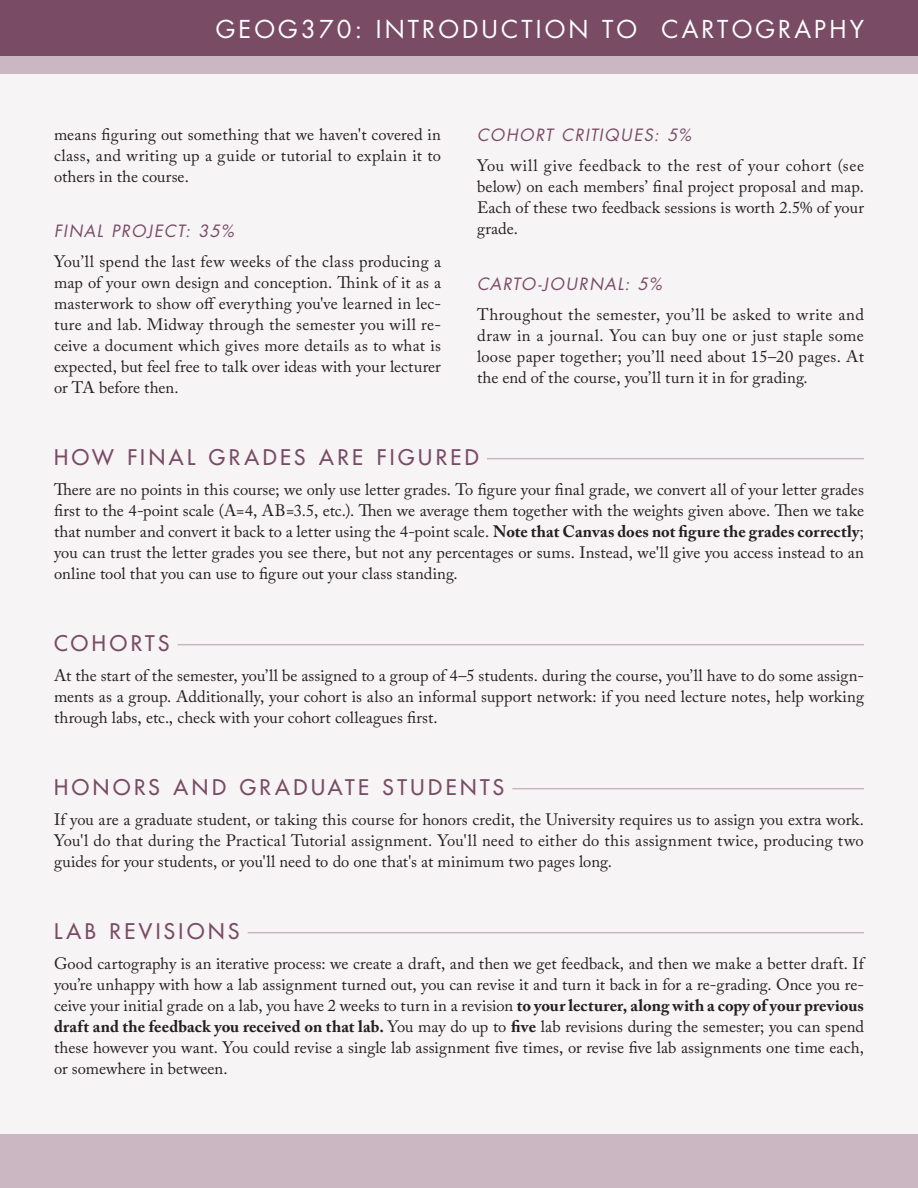
<style>
.page{position:relative;width:918px;height:1188px;background:#fff}
.page>*{position:absolute;margin:0;border:0;box-sizing:border-box;transform-origin:0 0}
.t1{font:24px "Futura Std";letter-spacing:.13em;color:#fff}
.Greater_Header{font:500 21px "Futura Std";letter-spacing:.17em;color:#794b65}
.Main_Body_Text{font:16.5px/21px "Adobe Caslon Pro";letter-spacing:.005em;color:#231f20;text-align:justify}
.Lesser_Header{font:italic 16.5px "Futura Std";letter-spacing:.085em;color:#794b65}
.s1{font-weight:700}
</style>
<div class="page">
<div style="left:0;top:1134px;width:918px;height:54px;background:#cab7c1"></div>
<div style="left:0;top:0;width:918px;height:1134px;background:#f7f4f5"></div>
<div style="left:0;top:56px;width:918px;height:18px;background:#cab7c1"></div>
<div style="left:0;top:0;width:918px;height:56px;background:#794b65"></div>
<hr style="left:54px;top:458px;width:810px;height:1px;background:#cab7c1">
<hr style="left:54px;top:457px;width:433px;height:3px;background:#f7f4f5">
<hr style="left:54px;top:644px;width:810px;height:1px;background:#cab7c1">
<hr style="left:54px;top:643px;width:124px;height:3px;background:#f7f4f5">
<hr style="left:54px;top:788px;width:810px;height:1px;background:#cab7c1">
<hr style="left:54px;top:787px;width:458px;height:3px;background:#f7f4f5">
<hr style="left:54px;top:932px;width:810px;height:1px;background:#cab7c1">
<hr style="left:54px;top:931px;width:194px;height:3px;background:#f7f4f5">
<p class="t1" style="left:216px;top:14px;width:650px">GEOG370: INTRODUCTION TO CARTOGRAPHY</p>
<p class="Main_Body_Text" style="left:54px;top:124px;width:389px">means figuring out something that we haven't covered in class, and writing up a guide or tutorial to explain it to others in the course.</p>
<p class="Lesser_Header" style="left:54px;top:221px;width:181px">FINAL PROJECT: 35%</p>
<p class="Main_Body_Text" style="left:54px;top:251px;width:389px">You’ll spend the last few weeks of the class producing a map of your own design and conception. Think of it as a masterwork to show off everything you've learned in lec&shy;ture and lab. Midway through the semester you will re&shy;ceive a document which gives more details as to what is expected, but feel free to talk over ideas with your lecturer or TA before then.</p>
<p class="Lesser_Header" style="left:477px;top:125px;width:216px">COHORT CRITIQUES: 5%</p>
<p class="Main_Body_Text" style="left:477px;top:155px;width:389px">You will give feedback to the rest of your cohort (see below) on each members’ final project proposal and map.<br>Each of these two feedback sessions is worth 2.5% of your grade.</p>
<p class="Lesser_Header" style="left:477px;top:273px;width:186px">CARTO-JOURNAL: 5%</p>
<p class="Main_Body_Text" style="left:477px;top:304px;width:388px">Throughout the semester, you’ll be asked to write and draw in a journal. You can buy one or just staple some loose paper together; you’ll need about 15–20 pages. At the end of the course, you’ll turn it in for grading.</p>
<p class="Greater_Header" style="left:54px;top:445px;width:426px">HOW FINAL GRADES ARE FIGURED</p>
<p class="Main_Body_Text" style="left:54px;top:479px;width:812px">There are no points in this course; we only use letter grades. To figure your final grade, we convert all of your letter grades first to the 4-point scale (A=4, AB=3.5, etc.). Then we average them together with the weights given above. Then we take that number and convert it back to a letter using the 4-point scale. <span class="s1">Note that Canvas does not figure the grades correctly</span>; you can trust the letter grades you see there, but not any percentages or sums. Instead, we'll give you access instead to an online tool that you can use to figure out your class standing.</p>
<p class="Greater_Header" style="left:54px;top:631px;width:117px">COHORTS</p>
<p class="Main_Body_Text" style="left:54px;top:665px;width:812px">At the start of the semester, you’ll be assigned to a group of 4–5 students. during the course, you’ll have to do some assign&shy;ments as a group. Additionally, your cohort is also an informal support network: if you need lecture notes, help working through labs, etc., check with your cohort colleagues first.</p>
<p class="Greater_Header" style="left:54px;top:775px;width:452px">HONORS AND GRADUATE STUDENTS</p>
<p class="Main_Body_Text" style="left:54px;top:809px;width:812px">If you are a graduate student, or taking this course for honors credit, the University requires us to assign you extra work.<br>You'l do that during the Practical Tutorial assignment. You'll need to either do this assignment twice, producing two guides for your students, or you'll need to do one that's at minimum two pages long.</p>
<p class="Greater_Header" style="left:54px;top:919px;width:187px">LAB REVISIONS</p>
<p class="Main_Body_Text" style="left:54px;top:953px;width:812px">Good cartography is an iterative process: we create a draft, and then we get feedback, and then we make a better draft. If you’re unhappy with how a lab assignment turned out, you can revise it and turn it back in for a re-grading. Once you re&shy;ceive your initial grade on a lab, you have 2 weeks to turn in a revision <span class="s1">to your lecturer, along with a copy of your previous draft and the feedback you received on that lab.</span> You may do up to <span class="s1">five</span> lab revisions during the semester; you can spend these however you want. You could revise a single lab assignment five times, or revise five lab assignments one time each, or somewhere in between.</p>
</div>
